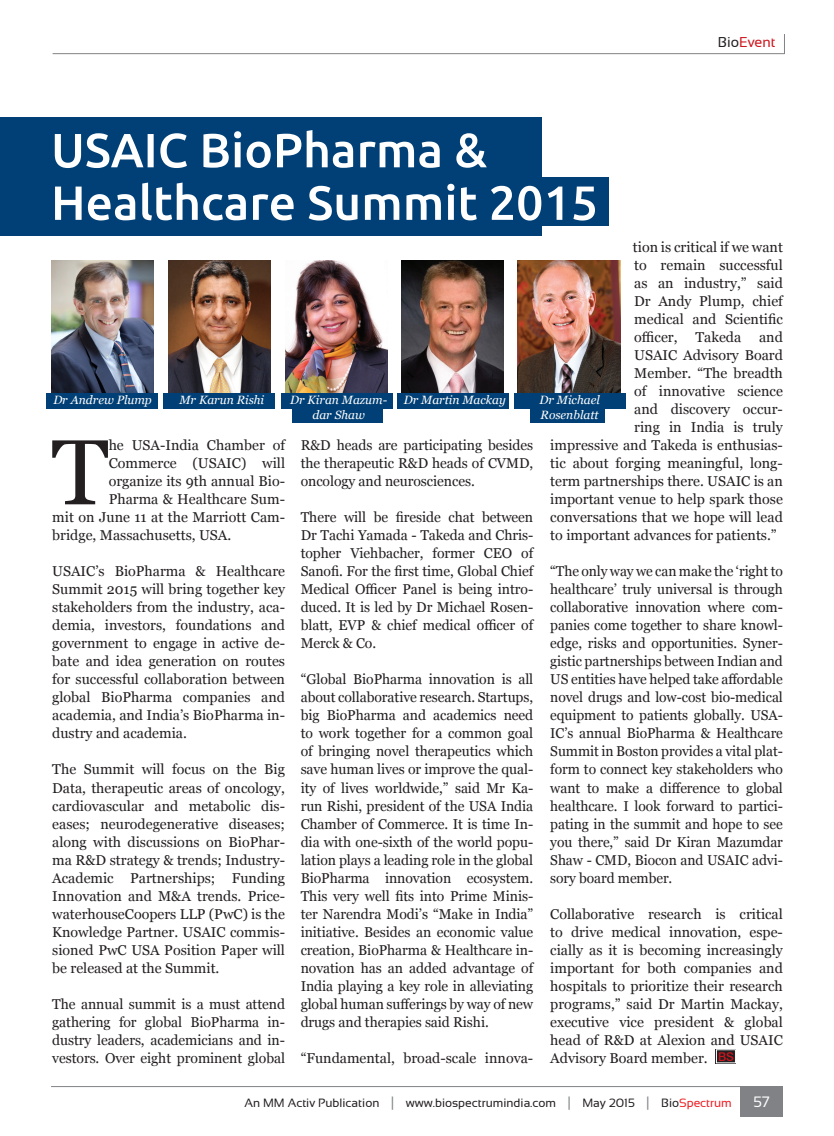
<style>
.page{position:relative;width:834px;height:1136px;background:#fff}
.page>*{position:absolute;margin:0;border:0;box-sizing:border-box;transform-origin:0 0}
.Bodytext__Georgia{font:92.25px "Georgia";color:#231f20}
.t1{font:15px "Sansation";color:#fff}
.Bodytext__Georgia-2{font:14.25px/18px "Georgia";color:#231f20;text-align:justify}
.Grid_Name{font:14.25px "Sansation";color:#cd151d}
.t2{font:italic 12px/14.4px "Georgia";color:#fff}
.t3{font:12px "Sansation";color:#231f20}
.t4{font:500 12px "Swiss 721 BT";color:#cd151d}
.s1{color:#231f20}
.s2{font-size:15px;color:#808285}
.s3{color:#ee1d23}
</style>
<div class="page">
<hr style="left:51px;top:1086px;width:731px;height:1px;background:#808285">
<div style="left:740px;top:1086px;width:42px;height:30px;background:#808285"></div>
<hr style="left:53px;top:53px;width:731px;height:1px;background:#808285">
<svg style="left:784px;top:34px;width:1px;height:20px"></svg>
<div style="left:715px;top:1048px;width:21px;height:15px;background:#231f20"></div>
<div style="left:716px;top:1049px;width:19px;height:13px;border:1px solid #fff"></div>
<div style="left:0;top:118px;width:541px;height:118px;background:#004076"></div>
<div style="left:533px;top:177px;width:75px;height:49px;background:#004076"></div>
<svg style="left:55px;top:182px;width:540px;height:38px"></svg>
<svg style="left:55px;top:130px;width:431px;height:38px"></svg>
<img style="left:51px;top:260px;width:102px;height:133px">
<img style="left:169px;top:260px;width:102px;height:133px">
<img style="left:285px;top:260px;width:102px;height:133px">
<img style="left:401px;top:260px;width:102px;height:133px">
<div style="left:46px;top:393px;width:112px;height:15px;background:#004076"></div>
<div style="left:281px;top:393px;width:111px;height:15px;background:#004076"></div>
<div style="left:163px;top:393px;width:112px;height:15px;background:#004076"></div>
<div style="left:397px;top:393px;width:111px;height:15px;background:#004076"></div>
<div style="left:292px;top:407px;width:90px;height:15px;background:#004076"></div>
<img style="left:518px;top:260px;width:102px;height:133px">
<div style="left:530px;top:407px;width:75px;height:15px;background:#004076"></div>
<div style="left:514px;top:393px;width:111px;height:15px;background:#004076"></div>
<p class="Grid_Name" style="left:717px;top:34px;width:59px"><span class="s1">Bio</span>Event</p>
<p class="Bodytext__Georgia-2" style="left:632px;top:238px;width:151px">tion is critical if we want</p>
<p class="Bodytext__Georgia-2" style="left:634px;top:256px;width:150px">to remain successful</p>
<p class="Bodytext__Georgia-2" style="left:634px;top:274px;width:150px">as an industry,” said</p>
<p class="Bodytext__Georgia-2" style="left:634px;top:292px;width:150px">Dr Andy Plump, chief</p>
<p class="Bodytext__Georgia-2" style="left:634px;top:310px;width:150px">medical and Scientific</p>
<p class="Bodytext__Georgia-2" style="left:634px;top:328px;width:150px">officer, Takeda and</p>
<p class="Bodytext__Georgia-2" style="left:634px;top:346px;width:150px">USAIC Advisory Board</p>
<p class="Bodytext__Georgia-2" style="left:634px;top:364px;width:150px">Member. “The breadth</p>
<p class="Bodytext__Georgia-2" style="left:634px;top:382px;width:150px">of innovative science</p>
<p class="Bodytext__Georgia-2" style="left:634px;top:400px;width:150px">and discovery occur-</p>
<p class="Bodytext__Georgia-2" style="left:634px;top:418px;width:150px">ring in India is truly</p>
<p class="Bodytext__Georgia-2" style="left:550px;top:436px;width:234px">impressive and Takeda is enthusias-</p>
<p class="Bodytext__Georgia-2" style="left:550px;top:454px;width:234px">tic about forging meaningful, long-</p>
<p class="Bodytext__Georgia-2" style="left:550px;top:472px;width:234px">term partnerships there. USAIC is an</p>
<p class="Bodytext__Georgia-2" style="left:550px;top:490px;width:234px">important venue to help spark those</p>
<p class="Bodytext__Georgia-2" style="left:550px;top:508px;width:234px">conversations that we hope will lead</p>
<p class="Bodytext__Georgia-2" style="left:550px;top:526px;width:228px">to important advances for patients.”</p>
<p class="Bodytext__Georgia-2" style="left:550px;top:562px;width:234px">“The only way we can make the ‘right to healthcare’ truly universal is through collaborative innovation where com&shy;panies come together to share knowl&shy;edge, risks and opportunities. Syner&shy;gistic partnerships between Indian and US entities have helped take affordable novel drugs and low-cost bio-medical equipment to patients globally. USA-IC’s annual BioPharma &amp; Healthcare Summit in Boston provides a vital plat&shy;form to connect key stakeholders who want to make a difference to global healthcare. I look forward to partici&shy;pating in the summit and hope to see you there,” said Dr Kiran Mazumdar Shaw - CMD, Biocon and USAIC advi&shy;sory board member.</p>
<p class="Bodytext__Georgia-2" style="left:550px;top:904px;width:234px">Collaborative research is critical to drive medical innovation, espe&shy;cially as it is becoming increasingly important for both companies and hospitals to prioritize their research programs,” said Dr Martin Mackay, executive vice president &amp; global head of R&amp;D at Alexion and USAIC Advisory Board member.</p>
<p class="t2" style="left:53px;top:393px;width:100px">Dr Andrew Plump</p>
<p class="t2" style="left:179px;top:393px;width:86px">Mr Karun Rishi</p>
<p class="t2" style="left:403px;top:393px;width:104px">Dr Martin Mackay</p>
<p class="t2" style="left:539px;top:393px;width:62px">Dr Michael<br>Rosenblatt</p>
<p class="t2" style="left:290px;top:393px;width:98px;text-align:center">Dr Kiran Mazum&shy;dar Shaw</p>
<p class="Bodytext__Georgia" style="left:52px;top:416px;width:59px">T</p>
<p class="Bodytext__Georgia-2" style="left:109px;top:436px;width:178px">he USA-India Chamber of</p>
<p class="Bodytext__Georgia-2" style="left:300px;top:436px;width:234px">R&amp;D heads are participating besides the therapeutic R&amp;D heads of CVMD, oncology and neurosciences.</p>
<p class="Bodytext__Georgia-2" style="left:300px;top:508px;width:234px">There will be fireside chat between Dr Tachi Yamada - Takeda and Chris&shy;topher Viehbacher, former CEO of Sanofi. For the first time, Global Chief Medical Officer Panel is being intro&shy;duced. It is led by Dr Michael Rosen&shy;blatt, EVP &amp; chief medical officer of Merck &amp; Co.</p>
<p class="Bodytext__Georgia-2" style="left:300px;top:670px;width:234px">“Global BioPharma innovation is all about collaborative research. Startups, big BioPharma and academics need to work together for a common goal of bringing novel therapeutics which save human lives or improve the qual&shy;ity of lives worldwide,” said Mr Ka&shy;run Rishi, president of the USA India Chamber of Commerce. It is time In&shy;dia with one-sixth of the world popu&shy;lation plays a leading role in the global BioPharma innovation ecosystem.<br>This very well fits into Prime Minis&shy;ter Narendra Modi’s “Make in India” initiative. Besides an economic value creation, BioPharma &amp; Healthcare in&shy;novation has an added advantage of India playing a key role in alleviating global human sufferings by way of new drugs and therapies said Rishi.</p>
<p class="Bodytext__Georgia-2" style="left:300px;top:1048px;width:234px">“Fundamental, broad-scale innova-</p>
<p class="Bodytext__Georgia-2" style="left:109px;top:454px;width:178px">Commerce (USAIC) will</p>
<p class="Bodytext__Georgia-2" style="left:109px;top:472px;width:178px">organize its 9th annual Bio-</p>
<p class="Bodytext__Georgia-2" style="left:109px;top:490px;width:178px">Pharma &amp; Healthcare Sum-</p>
<p class="Bodytext__Georgia-2" style="left:52px;top:508px;width:234px">mit on June 11 at the Marriott Cam-</p>
<p class="Bodytext__Georgia-2" style="left:52px;top:526px;width:180px">bridge, Massachusetts, USA.</p>
<p class="Bodytext__Georgia-2" style="left:52px;top:562px;width:234px">USAIC’s BioPharma &amp; Healthcare Summit 2015 will bring together key stakeholders from the industry, aca&shy;demia, investors, foundations and government to engage in active de&shy;bate and idea generation on routes for successful collaboration between global BioPharma companies and academia, and India’s BioPharma in&shy;dustry and academia.</p>
<p class="Bodytext__Georgia-2" style="left:52px;top:760px;width:234px">The Summit will focus on the Big Data, therapeutic areas of oncology, cardiovascular and metabolic dis&shy;eases; neurodegenerative diseases; along with discussions on BioPhar&shy;ma R&amp;D strategy &amp; trends; Industry-Academic Partnerships; Funding Innovation and M&amp;A trends. Price&shy;waterhouseCoopers LLP (PwC) is the Knowledge Partner. USAIC commis&shy;sioned PwC USA Position Paper will be released at the Summit.</p>
<p class="Bodytext__Georgia-2" style="left:52px;top:994px;width:234px">The annual summit is a must attend gathering for global BioPharma in&shy;dustry leaders, academicians and in&shy;vestors. Over eight prominent global</p>
<p class="t4" style="left:718px;top:1049px;width:18px">BS</p>
<p class="t3" style="left:244px;top:1095px;width:488px">An MM Activ Publication <span class="s2">|</span> www.biospectrumindia.com <span class="s2">|</span> May 2015 <span class="s2">|</span> Bio<span class="s3">Spectrum</span></p>
<p class="t1" style="left:753px;top:1093px;width:18px">57</p>
</div>
